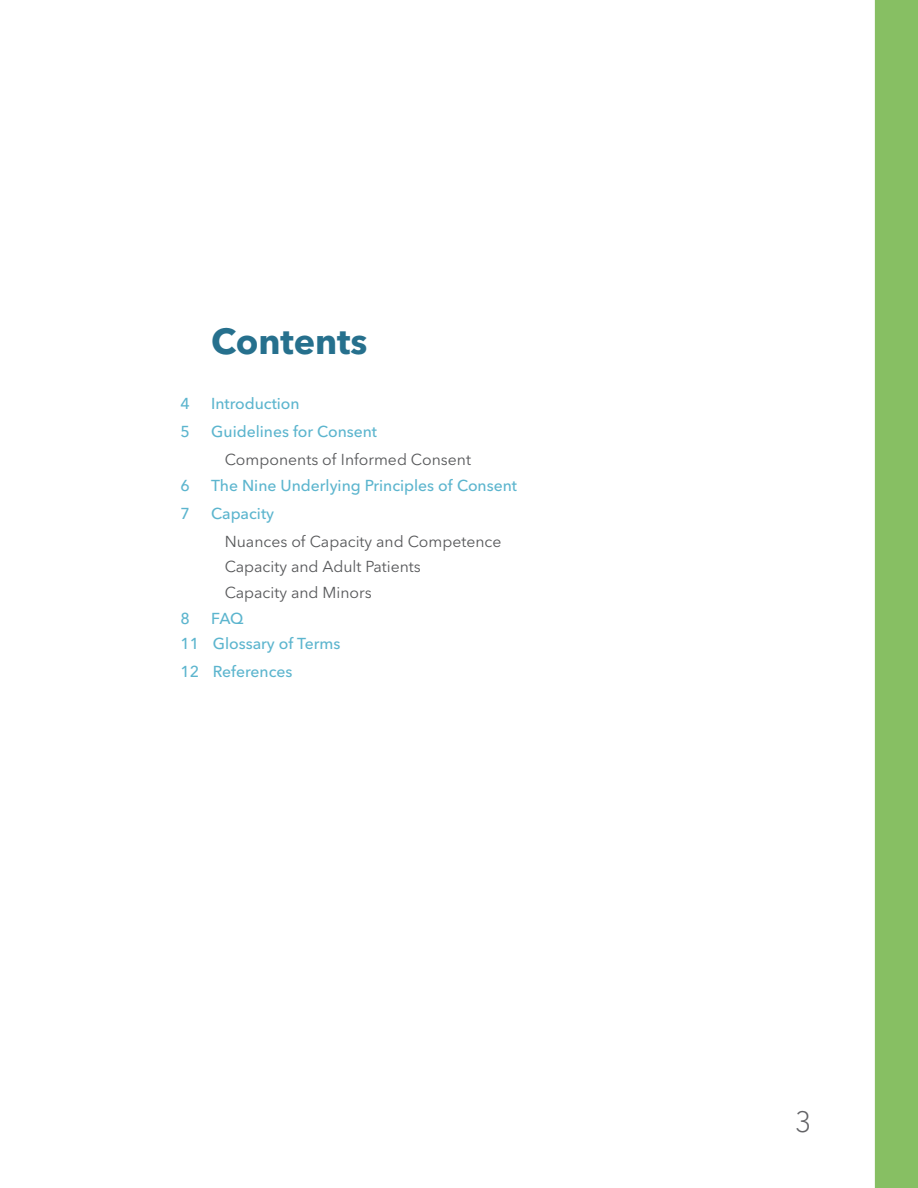
<style>
.page{position:relative;width:918px;height:1188px;background:#fff}
.page>*{position:absolute;margin:0;border:0;box-sizing:border-box;transform-origin:0 0}
.t1{font:700 36px "Avenir Next LT Pro";color:#26708d}
.t2{font:300 29.25px "Avenir Next LT Pro";color:#636366}
.t3{font:500 15.75px "Avenir Next LT Pro";color:#5cb5ce}
.t4{font:15.75px "Avenir Next LT Pro";color:#57585a}
</style>
<div class="page">
<div style="left:875px;top:0;width:43px;height:1188px;background:#87bf63"></div>
<p class="t1" style="left:211px;top:319px;width:158px">Contents</p>
<p class="t3" style="left:181px;top:394px;width:11px">4</p>
<p class="t3" style="left:211px;top:394px;width:90px">Introduction</p>
<p class="t3" style="left:181px;top:422px;width:11px">5</p>
<p class="t3" style="left:211px;top:422px;width:167px">Guidelines for Consent</p>
<p class="t4" style="left:225px;top:451px;width:248px">Components of Informed Consent</p>
<p class="t3" style="left:181px;top:476px;width:11px">6</p>
<p class="t3" style="left:211px;top:476px;width:307px">The Nine Underlying Principles of Consent</p>
<p class="t3" style="left:181px;top:504px;width:11px">7</p>
<p class="t3" style="left:211px;top:504px;width:64px">Capacity</p>
<p class="t4" style="left:225px;top:532px;width:278px">Nuances of Capacity and Competence</p>
<p class="t4" style="left:225px;top:558px;width:198px">Capacity and Adult Patients</p>
<p class="t4" style="left:225px;top:583px;width:149px">Capacity and Minors</p>
<p class="t3" style="left:181px;top:609px;width:11px">8</p>
<p class="t3" style="left:211px;top:609px;width:34px">FAQ</p>
<p class="t3" style="left:181px;top:634px;width:161px">11 Glossary of Terms</p>
<p class="t3" style="left:181px;top:662px;width:114px">12 References</p>
<h2 class="t2" style="left:795px;top:1105px;width:18px">3</h2>
</div>
